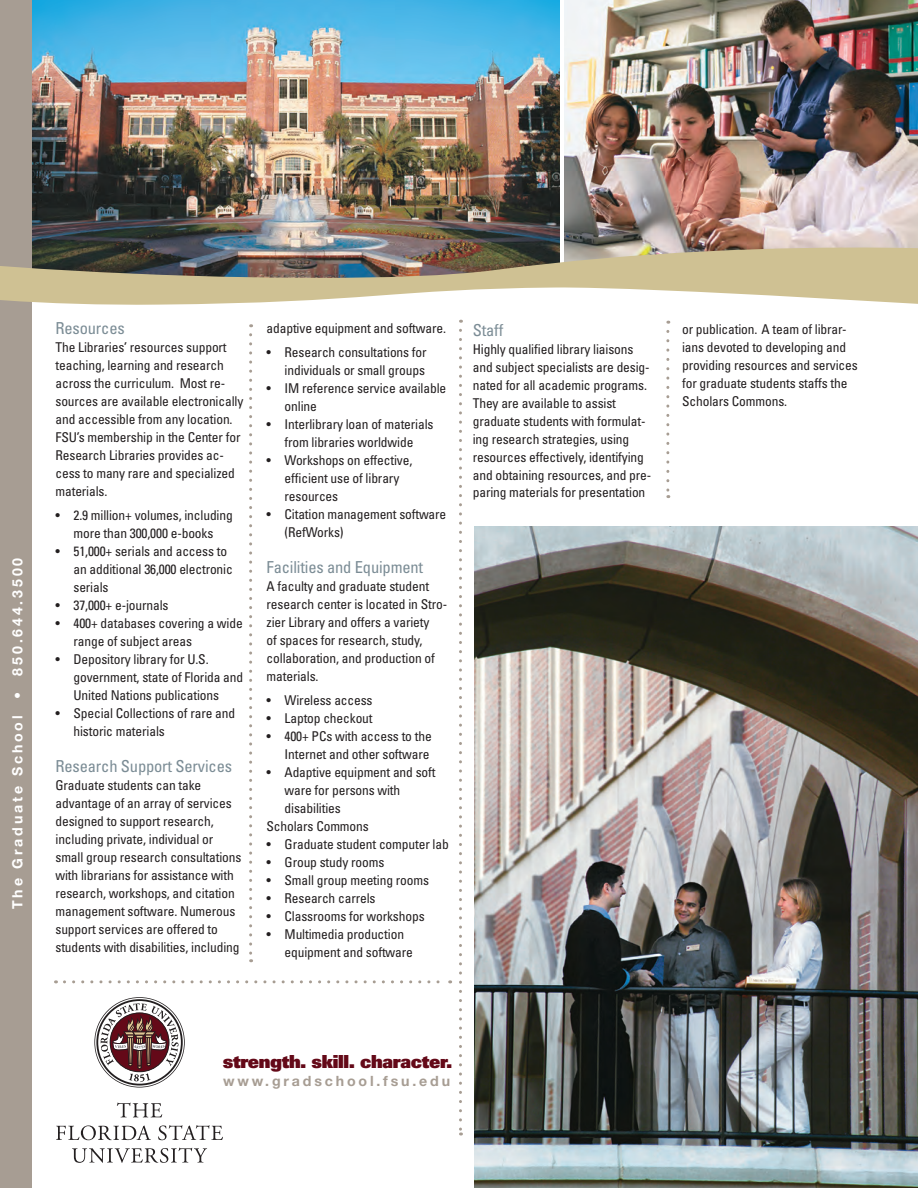
<style>
.page{position:relative;width:918px;height:1188px;background:#fff}
.page>*{position:absolute;margin:0;border:0;box-sizing:border-box;transform-origin:0 0}
.t1{font:18px "Univers LT Std X Black";letter-spacing:-.02em;color:#640918}
.t2{font:condensed 16.5px "Univers LT Std";letter-spacing:-.01em;color:#7b8c95}
.t3{font:700 14.1px "Helvetica Neue LT Std";letter-spacing:.2em;color:#fff}
.t4{font:700 14.1px "Helvetica Neue LT Std";letter-spacing:.2em;color:#a79d93}
.t5{font:condensed 13.5px/18px "Univers LT Std";letter-spacing:-.01em;color:#231f20}
</style>
<div class="page">
<img style="left:31px;top:0;width:528px;height:243px">
<svg style="left:249px;top:335px;width:3px;height:627px"></svg>
<svg style="left:459px;top:330px;width:3px;height:805px"></svg>
<svg style="left:666px;top:331px;width:3px;height:167px"></svg>
<svg style="left:64px;top:980px;width:387px;height:3px"></svg>
<div style="left:0;top:0;width:31px;height:1188px;background:#a79d93"></div>
<img style="left:564px;top:0;width:354px;height:243px">
<img style="left:475px;top:527px;width:443px;height:661px">
<img style="left:0;top:243px;width:918px;height:65px">
<svg style="left:56px;top:1125px;width:95px;height:15px"></svg>
<svg style="left:158px;top:1125px;width:65px;height:15px"></svg>
<svg style="left:117px;top:1103px;width:45px;height:14px"></svg>
<svg style="left:72px;top:1148px;width:135px;height:15px"></svg>
<svg style="left:94px;top:997px;width:91px;height:91px"></svg>
<p class="t3" style="left:9px;top:909px;width:353px;rotate:-90deg">The Graduate School • 850.644.3500</p>
<p class="t2" style="left:55px;top:317px;width:71px">Resources</p>
<p class="t5" style="left:55px;top:338px;width:189px">The Libraries’ resources support teaching, learning and research across the curriculum. Most re&shy;sources are available electronically and accessible from any location.<br>FSU’s membership in the Center for<br>Research Libraries provides ac&shy;cess to many rare and specialized materials.</p>
<p class="t5" style="left:55px;top:506px;width:179px;text-align:center">• 2.9 million+ volumes, including more than 300,000 e-books</p>
<p class="t5" style="left:73px;top:542px;width:161px;text-indent:-18px">• 51,000+ serials and access to an additional 36,000 electronic serials</p>
<p class="t5" style="left:55px;top:596px;width:115px">• 37,000+ e-journals</p>
<p class="t5" style="left:73px;top:614px;width:171px;text-indent:-18px">• 400+ databases covering a wide range of subject areas</p>
<p class="t5" style="left:73px;top:650px;width:171px;text-indent:-18px">• Depository library for U.S. government, state of Florida and<br>United Nations publications</p>
<p class="t5" style="left:73px;top:704px;width:163px;text-indent:-18px">• Special Collections of rare and historic materials</p>
<p class="t2" style="left:55px;top:755px;width:178px">Research Support Services</p>
<p class="t5" style="left:55px;top:776px;width:187px">Graduate students can take advantage of an array of services designed to support research, including private, individual or small group research consultations with librarians for assistance with research, workshops, and citation management software. Numerous support services are offered to students with disabilities, including</p>
<p class="t5" style="left:267px;top:319px;width:181px">adaptive equipment and software.</p>
<p class="t5" style="left:267px;top:343px;width:162px;text-align:right">• Research consultations for individuals or small groups</p>
<p class="t5" style="left:285px;top:379px;width:163px;text-indent:-18px">• IM reference service available online</p>
<p class="t5" style="left:267px;top:415px;width:169px;text-align:center">• Interlibrary loan of materials from libraries worldwide</p>
<p class="t5" style="left:285px;top:451px;width:129px;text-indent:-18px">• Workshops on effective, efficient use of library resources</p>
<p class="t5" style="left:285px;top:505px;width:163px;text-indent:-18px">• Citation management software (RefWorks)</p>
<p class="t2" style="left:267px;top:557px;width:158px">Facilities and Equipment</p>
<p class="t5" style="left:267px;top:577px;width:182px">A faculty and graduate student research center is located in Stro&shy;zier Library and offers a variety<br>of spaces for research, study, collaboration, and production of materials.</p>
<p class="t5" style="left:267px;top:691px;width:108px">• Wireless access</p>
<p class="t5" style="left:267px;top:709px;width:108px">• Laptop checkout</p>
<p class="t5" style="left:267px;top:727px;width:167px;text-align:right">• 400+ PCs with access to the<br>Internet and other software</p>
<p class="t5" style="left:267px;top:763px;width:170px">• Adaptive equipment and soft</p>
<p class="t5" style="left:285px;top:781px;width:117px">ware for persons with</p>
<p class="t5" style="left:285px;top:799px;width:58px">disabilities</p>
<p class="t5" style="left:267px;top:817px;width:104px">Scholars Commons</p>
<p class="t5" style="left:267px;top:835px;width:184px">• Graduate student computer lab</p>
<p class="t5" style="left:267px;top:853px;width:119px">• Group study rooms</p>
<p class="t5" style="left:267px;top:871px;width:164px">• Small group meeting rooms</p>
<p class="t5" style="left:267px;top:889px;width:110px">• Research carrels</p>
<p class="t5" style="left:267px;top:907px;width:160px">• Classrooms for workshops</p>
<p class="t5" style="left:285px;top:925px;width:130px;text-indent:-18px">• Multimedia production equipment and software</p>
<p class="t2" style="left:473px;top:319px;width:32px">Staff</p>
<p class="t5" style="left:473px;top:340px;width:180px">Highly qualified library liaisons and subject specialists are desig&shy;nated for all academic programs.<br>They are available to assist graduate students with formulat&shy;ing research strategies, using resources effectively, identifying and obtaining resources, and pre&shy;paring materials for presentation</p>
<p class="t5" style="left:682px;top:320px;width:177px">or publication. A team of librar&shy;ians devoted to developing and providing resources and services for graduate students staffs the<br>Scholars Commons.</p>
<p class="t1" style="left:223px;top:1050px;width:231px">strength. skill. character.</p>
<p class="t4" style="left:223px;top:1072px;width:229px">www.gradschool.fsu.edu</p>
</div>
